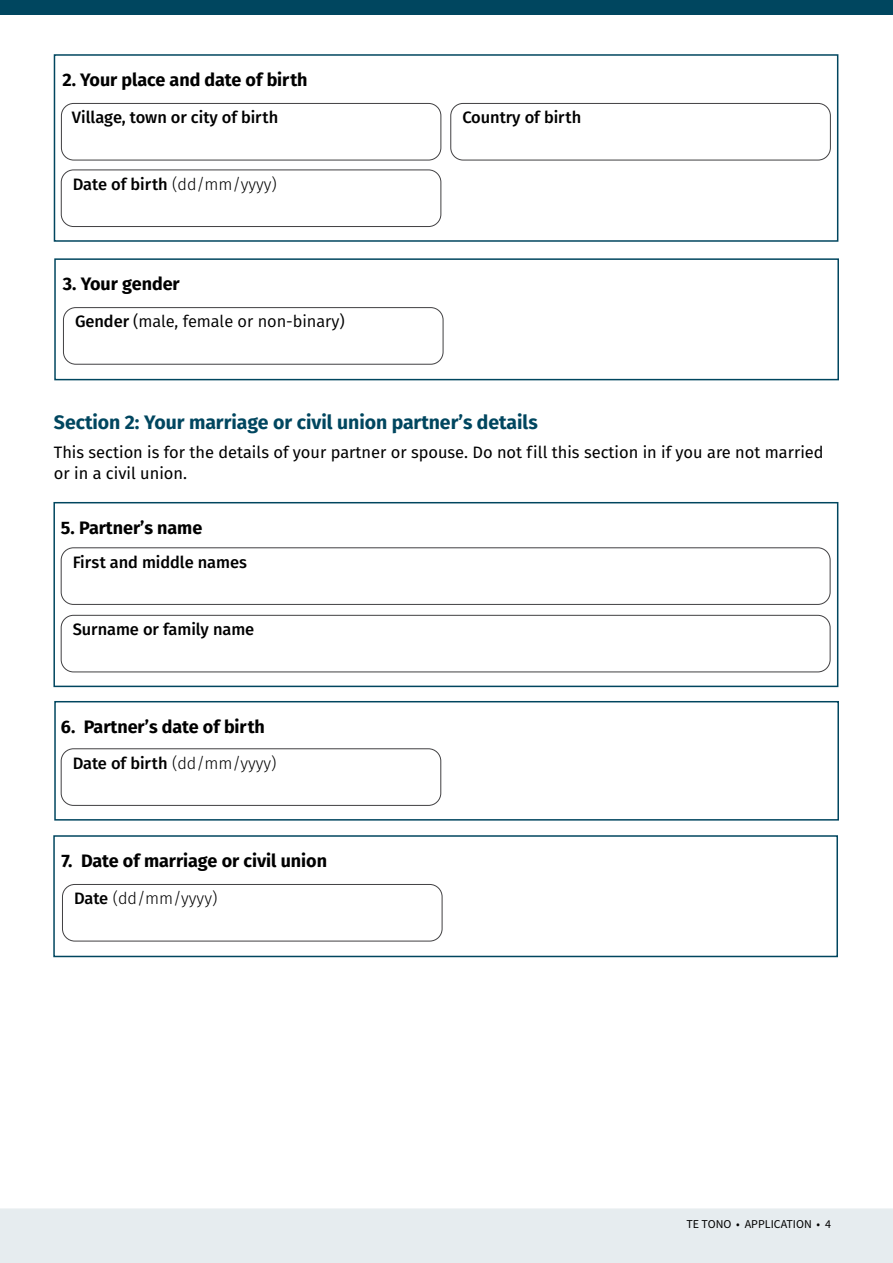
<style>
.page{position:relative;width:893px;height:1263px;background:#fff}
.page>*{position:absolute;margin:0;border:0;box-sizing:border-box;transform-origin:0 0}
.t1{font:700 19.5px "Fira Sans";letter-spacing:-.005em;color:#00465f}
.t2{font:700 18px "Fira Sans";letter-spacing:-.005em;color:#000}
.t3{font:16.5px/21px "Fira Sans";color:#000}
.t4{font:500 16.5px "Fira Sans";letter-spacing:-.005em;color:#000}
.t5{font:300 16.5px "Fira Sans";letter-spacing:-.005em;color:#000}
.t6{font:16.5px "Fira Sans";letter-spacing:-.005em;color:#000}
.t7{font:12px "Source Sans Pro";color:#000}
.s1{font-weight:500}
</style>
<div class="page">
<div style="left:54px;top:258px;width:785px;height:122px;border:2px solid #00465f"></div>
<div style="left:53px;top:502px;width:785px;height:185px;border:2px solid #00465f"></div>
<div style="left:54px;top:701px;width:785px;height:120px;border:2px solid #00465f"></div>
<div style="left:53px;top:835px;width:785px;height:122px;border:2px solid #00465f"></div>
<div style="left:54px;top:54px;width:784px;height:188px;border:2px solid #00465f"></div>
<div style="left:0;top:1208px;width:893px;height:55px;background:#e6ecef"></div>
<div style="left:0;top:0;width:893px;height:15px;background:#00465f"></div>
<div style="left:63px;top:307px;width:380px;height:57px;border:1px solid #414042;border-radius:12px"></div>
<div style="left:61px;top:548px;width:769px;height:57px;border:1px solid #414042;border-radius:12px"></div>
<div style="left:61px;top:615px;width:769px;height:57px;border:1px solid #414042;border-radius:12px"></div>
<div style="left:61px;top:749px;width:380px;height:56px;border:1px solid #414042;border-radius:12px"></div>
<div style="left:62px;top:884px;width:380px;height:57px;border:1px solid #414042;border-radius:12px"></div>
<div style="left:61px;top:103px;width:380px;height:57px;border:1px solid #414042;border-radius:12px"></div>
<div style="left:61px;top:170px;width:380px;height:57px;border:1px solid #414042;border-radius:12px"></div>
<div style="left:451px;top:103px;width:380px;height:57px;border:1px solid #414042;border-radius:12px"></div>
<p class="t2" style="left:62px;top:65px;width:247px">2. Your place and date of birth</p>
<p class="t4" style="left:72px;top:104px;width:208px">Village, town or city of birth</p>
<p class="t5" style="left:73px;top:172px;width:205px"><span class="s1">Date of birth</span> (dd/mm/yyyy)</p>
<p class="t2" style="left:63px;top:269px;width:118px">3. Your gender</p>
<p class="t6" style="left:75px;top:309px;width:271px"><span class="s1">Gender</span> (male, female or non-binary)</p>
<p class="t4" style="left:462px;top:104px;width:120px">Country of birth</p>
<p class="t1" style="left:54px;top:406px;width:485px">Section 2: Your marriage or civil union partner’s details</p>
<p class="t3" style="left:54px;top:442px;width:771px">This section is for the details of your partner or spouse. Do not fill this section in if you are not married or in a civil union.</p>
<p class="t2" style="left:61px;top:513px;width:143px">5. Partner’s name</p>
<p class="t4" style="left:73px;top:549px;width:176px">First and middle names</p>
<p class="t4" style="left:73px;top:616px;width:183px">Surname or family name</p>
<p class="t2" style="left:61px;top:711px;width:205px">6. Partner’s date of birth</p>
<p class="t5" style="left:73px;top:751px;width:205px"><span class="s1">Date of birth</span> (dd/mm/yyyy)</p>
<p class="t2" style="left:61px;top:846px;width:267px">7. Date of marriage or civil union</p>
<p class="t5" style="left:74px;top:887px;width:145px"><span class="s1">Date</span> (dd/mm/yyyy)</p>
<p class="t7" style="left:686px;top:1216px;width:146px">TE TONO • APPLICATION • 4</p>
</div>
